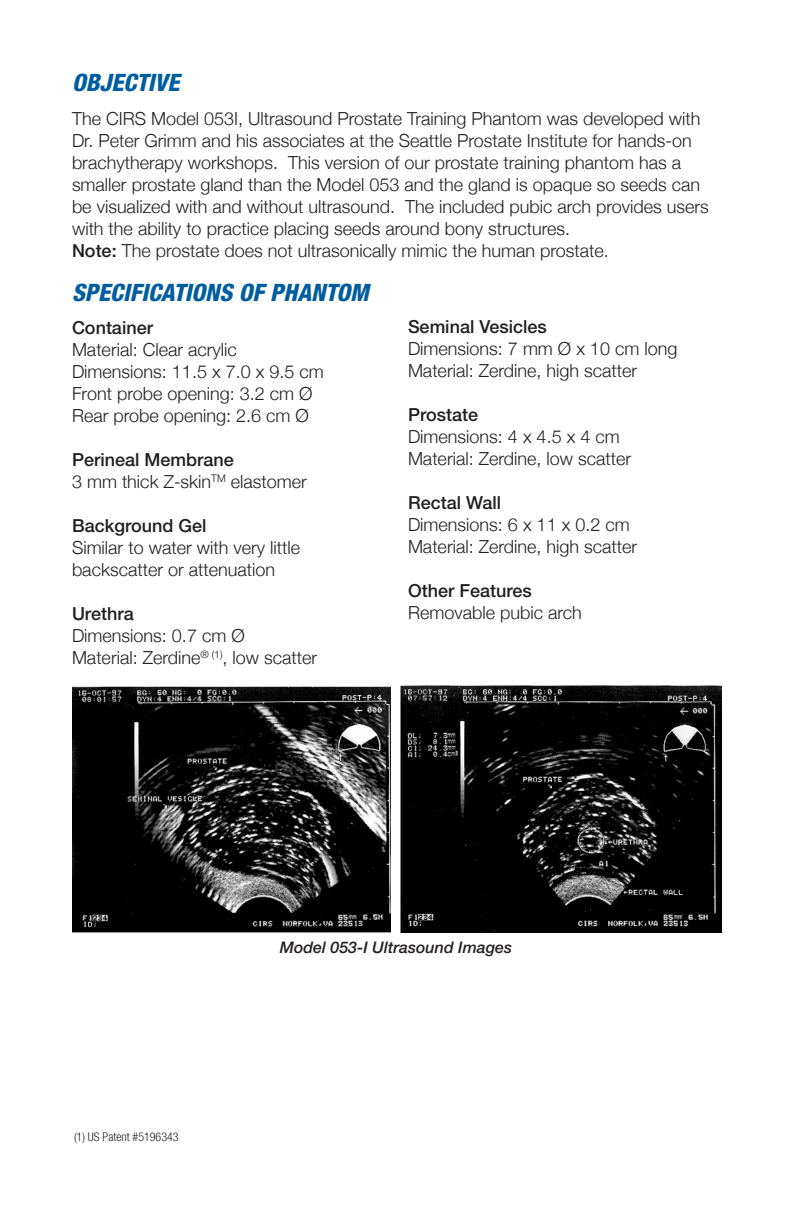
<style>
.page{position:relative;width:792px;height:1224px;background:#fff}
.page>*{position:absolute;margin:0;border:0;box-sizing:border-box;transform-origin:0 0}
.UG_Subhead_1{font:italic 800 condensed 24px "Helvetica Neue";color:#005da0}
.New_Plain_Text{font:300 18px/22px "Helvetica Neue";color:#231f20}
.New_Plain_Text-2{font:500 18px "Helvetica Neue";color:#231f20}
.t1{font:italic 500 16px "Helvetica Neue";color:#231f20}
.New_Plain_Text-3{font:300 condensed 12px "Helvetica Neue";color:#231f20}
.s1{font-weight:500}
</style>
<div class="page">
<img style="left:72px;top:685px;width:650px;height:248px">
<div style="left:391px;top:684px;width:9px;height:251px;background:#fff"></div>
<p class="UG_Subhead_1" style="left:72px;top:68px;width:109px">OBJECTIVE</p>
<p class="New_Plain_Text" style="left:72px;top:107px;width:638px">The CIRS Model 053I, Ultrasound Prostate Training Phantom was developed with Dr. Peter Grimm and his associates at the Seattle Prostate Institute for hands-on brachytherapy workshops. This version of our prostate training phantom has a smaller prostate gland than the Model 053 and the gland is opaque so seeds can be visualized with and without ultrasound. The included pubic arch provides users with the ability to practice placing seeds around bony structures.<br><span class="s1">Note:</span> The prostate does not ultrasonically mimic the human prostate.</p>
<p class="UG_Subhead_1" style="left:72px;top:277px;width:298px">SPECIFICATIONS OF PHANTOM</p>
<p class="New_Plain_Text-2" style="left:72px;top:317px;width:83px">Container</p>
<p class="New_Plain_Text" style="left:72px;top:339px;width:166px">Material: Clear acrylic</p>
<p class="New_Plain_Text" style="left:72px;top:361px;width:253px">Dimensions: 11.5 x 7.0 x 9.5 cm</p>
<p class="New_Plain_Text" style="left:72px;top:383px;width:242px">Front probe opening: 3.2 cm Ø</p>
<p class="New_Plain_Text" style="left:72px;top:405px;width:238px">Rear probe opening: 2.6 cm Ø</p>
<p class="New_Plain_Text-2" style="left:72px;top:449px;width:163px">Perineal Membrane</p>
<p class="New_Plain_Text" style="left:72px;top:471px;width:236px">3 mm thick Z-skin<sup>TM</sup> elastomer</p>
<p class="New_Plain_Text" style="left:72px;top:515px;width:230px"><span class="s1">Background Gel<br></span>Similar to water with very little</p>
<p class="New_Plain_Text" style="left:72px;top:559px;width:205px">backscatter or attenuation</p>
<p class="New_Plain_Text-2" style="left:72px;top:603px;width:63px">Urethra</p>
<p class="New_Plain_Text" style="left:72px;top:625px;width:174px">Dimensions: 0.7 cm Ø</p>
<p class="New_Plain_Text" style="left:72px;top:647px;width:247px">Material: Zerdine<sup>®</sup> <sup>(1)</sup>, low scatter</p>
<p class="New_Plain_Text-2" style="left:408px;top:315px;width:140px">Seminal Vesicles</p>
<p class="New_Plain_Text" style="left:408px;top:337px;width:271px">Dimensions: 7 mm Ø x 10 cm long</p>
<p class="New_Plain_Text" style="left:408px;top:359px;width:231px">Material: Zerdine, high scatter</p>
<p class="New_Plain_Text-2" style="left:408px;top:403px;width:72px">Prostate</p>
<p class="New_Plain_Text" style="left:408px;top:425px;width:213px">Dimensions: 4 x 4.5 x 4 cm</p>
<p class="New_Plain_Text" style="left:408px;top:447px;width:225px">Material: Zerdine, low scatter</p>
<p class="New_Plain_Text-2" style="left:408px;top:491px;width:95px">Rectal Wall</p>
<p class="New_Plain_Text" style="left:408px;top:513px;width:223px">Dimensions: 6 x 11 x 0.2 cm</p>
<p class="New_Plain_Text" style="left:408px;top:535px;width:231px">Material: Zerdine, high scatter</p>
<p class="New_Plain_Text-2" style="left:408px;top:579px;width:125px">Other Features</p>
<p class="New_Plain_Text" style="left:408px;top:601px;width:175px">Removable pubic arch</p>
<p class="New_Plain_Text-3" style="left:74px;top:1130px;width:106px">(1) US Patent #5196343</p>
<p class="t1" style="left:280px;top:938px;width:234px">Model 053-I Ultrasound Images</p>
</div>
